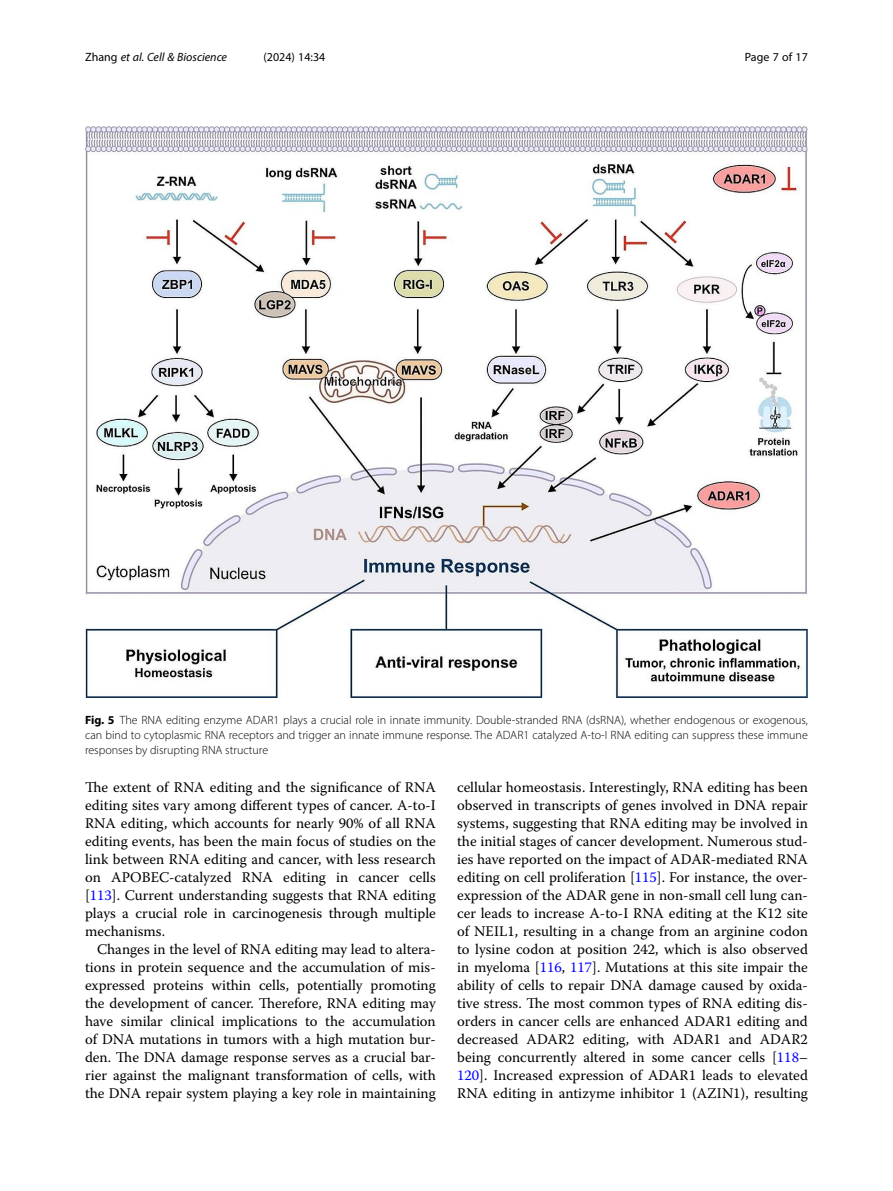
<style>
.page{position:relative;width:893px;height:1191px;background:#fff}
.page>*{position:absolute;margin:0;border:0;box-sizing:border-box;transform-origin:0 0}
.Body_Text_Indent{font:14.7px/18px "Warnock Pro";color:#000;text-align:justify}
.Body_Text{font:14.7px/18px "Warnock Pro";color:#000;text-align:justify}
.Figure_Caption{font:300 12px/15px "Myriad Pro";color:#000;text-align:justify}
.t1{font:italic 12px "Myriad Pro";color:#000}
.t2{font:12px "Myriad Pro";color:#000}
.s1{font-style:normal}
.s2{font-weight:700}
.s3{color:#00f}
</style>
<div class="page">
<img style="left:85px;top:126px;width:723px;height:571px">
<p class="t1" style="left:85px;top:50px;width:144px"><span class="s1">Zhang</span> et al. Cell &amp; Bioscience</p>
<p class="t2" style="left:264px;top:50px;width:63px">(2024) 14:34</p>
<p class="t2" style="left:745px;top:50px;width:65px">Page 7 of 17</p>
<p class="Figure_Caption" style="left:85px;top:712px;width:724px"><span class="s2">Fig. 5</span> The RNA editing enzyme ADAR1 plays a crucial role in innate immunity. Double-stranded RNA (dsRNA), whether endogenous or exogenous, can bind to cytoplasmic RNA receptors and trigger an innate immune response. The ADAR1 catalyzed A-to-I RNA editing can suppress these immune responses by disrupting RNA structure</p>
<p class="Body_Text" style="left:85px;top:778px;width:352px">The extent of RNA editing and the significance of RNA editing sites vary among different types of cancer. A-to-I RNA editing, which accounts for nearly 90% of all RNA editing events, has been the main focus of studies on the link between RNA editing and cancer, with less research on APOBEC-catalyzed RNA editing in cancer cells [<span class="s3">113</span>]. Current understanding suggests that RNA editing plays a crucial role in carcinogenesis through multiple mechanisms.</p>
<p class="Body_Text_Indent" style="left:85px;top:940px;width:352px;text-indent:12px">Changes in the level of RNA editing may lead to altera&shy;tions in protein sequence and the accumulation of mis&shy;expressed proteins within cells, potentially promoting the development of cancer. Therefore, RNA editing may have similar clinical implications to the accumulation of DNA mutations in tumors with a high mutation bur&shy;den. The DNA damage response serves as a crucial bar&shy;rier against the malignant transformation of cells, with the DNA repair system playing a key role in maintaining</p>
<p class="Body_Text_Indent" style="left:457px;top:778px;width:352px">cellular homeostasis. Interestingly, RNA editing has been observed in transcripts of genes involved in DNA repair systems, suggesting that RNA editing may be involved in the initial stages of cancer development. Numerous stud&shy;ies have reported on the impact of ADAR-mediated RNA editing on cell proliferation [<span class="s3">115</span>]. For instance, the over&shy;expression of the ADAR gene in non-small cell lung can&shy;cer leads to increase A-to-I RNA editing at the K12 site of NEIL1, resulting in a change from an arginine codon to lysine codon at position 242, which is also observed in myeloma [<span class="s3">116</span>, <span class="s3">117</span>]. Mutations at this site impair the ability of cells to repair DNA damage caused by oxida&shy;tive stress. The most common types of RNA editing dis&shy;orders in cancer cells are enhanced ADAR1 editing and decreased ADAR2 editing, with ADAR1 and ADAR2 being concurrently altered in some cancer cells [<span class="s3">118</span>– <span class="s3">120</span>]. Increased expression of ADAR1 leads to elevated RNA editing in antizyme inhibitor 1 (AZIN1), resulting</p>
</div>
